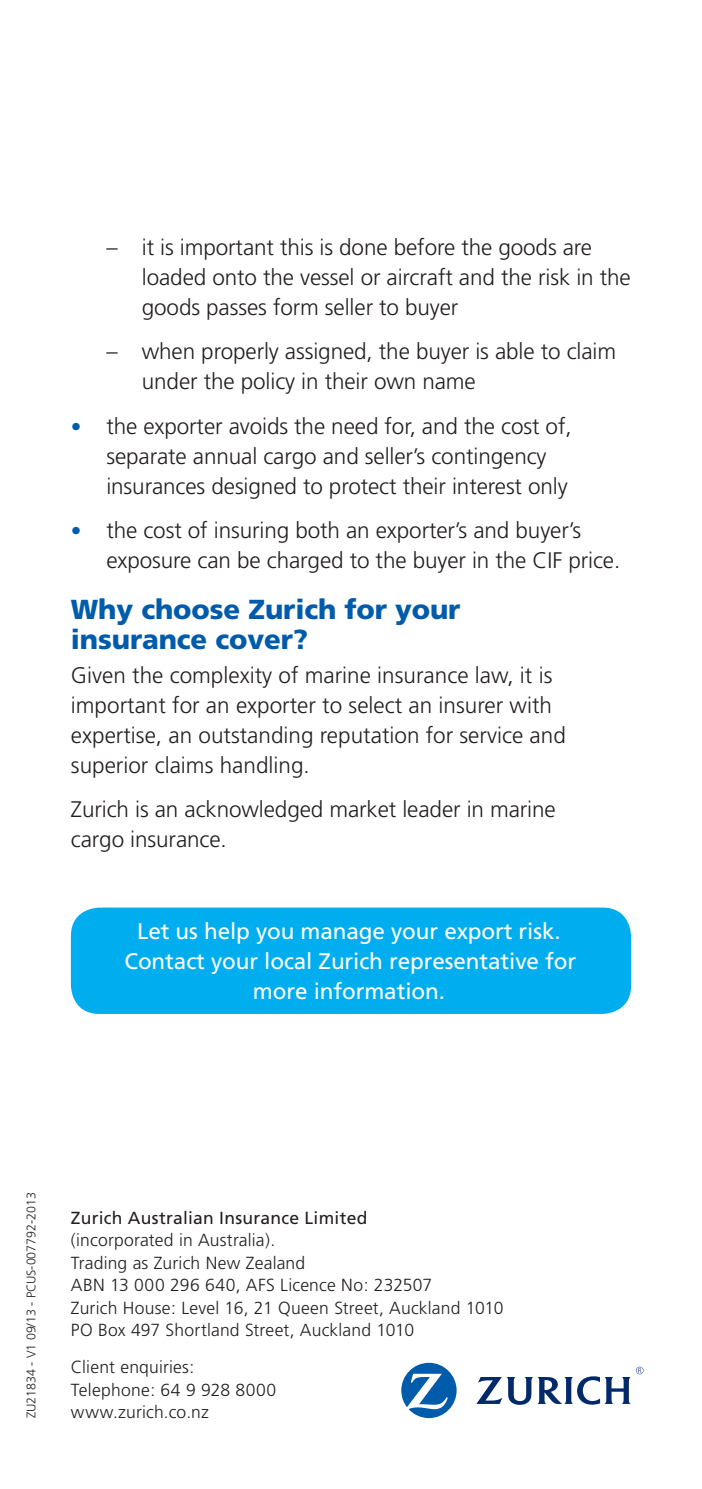
<style>
.page{position:relative;width:702px;height:1489px;background:#fff}
.page>*{position:absolute;margin:0;border:0;box-sizing:border-box;transform-origin:0 0}
.t1{font:900 27.5px/30px "Frutiger";letter-spacing:-.005em;color:#005bab}
.t2{font:300 22.5px/30px "Frutiger";letter-spacing:-.005em;color:#231f20}
.t3{font:22.5px/30px "Frutiger";letter-spacing:-.005em;color:#fff;text-align:center}
.t4{font:300 17.5px/22.5px "Frutiger";letter-spacing:.01em;color:#231f20}
.t5{font:17.5px "Frutiger";letter-spacing:.015em;color:#231f20}
.t6{font:300 12.5px "Frutiger";letter-spacing:-.005em;color:#231f20}
.s1{font-size:21.25px;color:#005bab}
</style>
<div class="page">
<div style="left:71px;top:907px;width:560px;height:106px;background:#00aeef;border-radius:28px"></div>
<svg style="left:401px;top:1362px;width:55px;height:55px"></svg>
<svg style="left:476px;top:1366px;width:167px;height:38px"></svg>
<p class="t2" style="left:142px;top:232px;width:490px;text-indent:-35px">– it is important this is done before the goods are loaded onto the vessel or aircraft and the risk in the goods passes form seller to buyer</p>
<p class="t2" style="left:142px;top:336px;width:476px;text-indent:-35px">– when properly assigned, the buyer is able to claim under the policy in their own name</p>
<p class="t2" style="left:106px;top:411px;width:467px;text-indent:-35px"><span class="s1">•</span> the exporter avoids the need for, and the cost of, separate annual cargo and seller’s contingency insurances designed to protect their interest only</p>
<p class="t2" style="left:106px;top:515px;width:515px;text-indent:-35px"><span class="s1">•</span> the cost of insuring both an exporter’s and buyer’s exposure can be charged to the buyer in the CIF price.</p>
<p class="t1" style="left:71px;top:594px;width:391px">Why choose Zurich for your insurance cover?</p>
<p class="t2" style="left:71px;top:660px;width:496px">Given the complexity of marine insurance law, it is important for an exporter to select an insurer with expertise, an outstanding reputation for service and superior claims handling.</p>
<p class="t2" style="left:71px;top:794px;width:486px">Zurich is an acknowledged market leader in marine cargo insurance.</p>
<p class="t3" style="left:124px;top:916px;width:453px">Let us help you manage your export risk.<br>Contact your local Zurich representative for more information.</p>
<p class="t6" style="left:24px;top:1417px;width:227px;rotate:-90deg">ZU21834 - V1 09/13 - PCUS-007792-2013</p>
<p class="t5" style="left:71px;top:1207px;width:298px">Zurich Australian Insurance Limited</p>
<p class="t4" style="left:71px;top:1228px;width:434px">(incorporated in Australia).<br>Trading as Zurich New Zealand<br>ABN 13 000 296 640, AFS Licence No: 232507<br>Zurich House: Level 16, 21 Queen Street, Auckland 1010<br>PO Box 497 Shortland Street, Auckland 1010</p>
<p class="t4" style="left:71px;top:1355px;width:207px">Client enquiries:<br>Telephone: 64 9 928 8000 www.zurich.co.nz</p>
</div>
